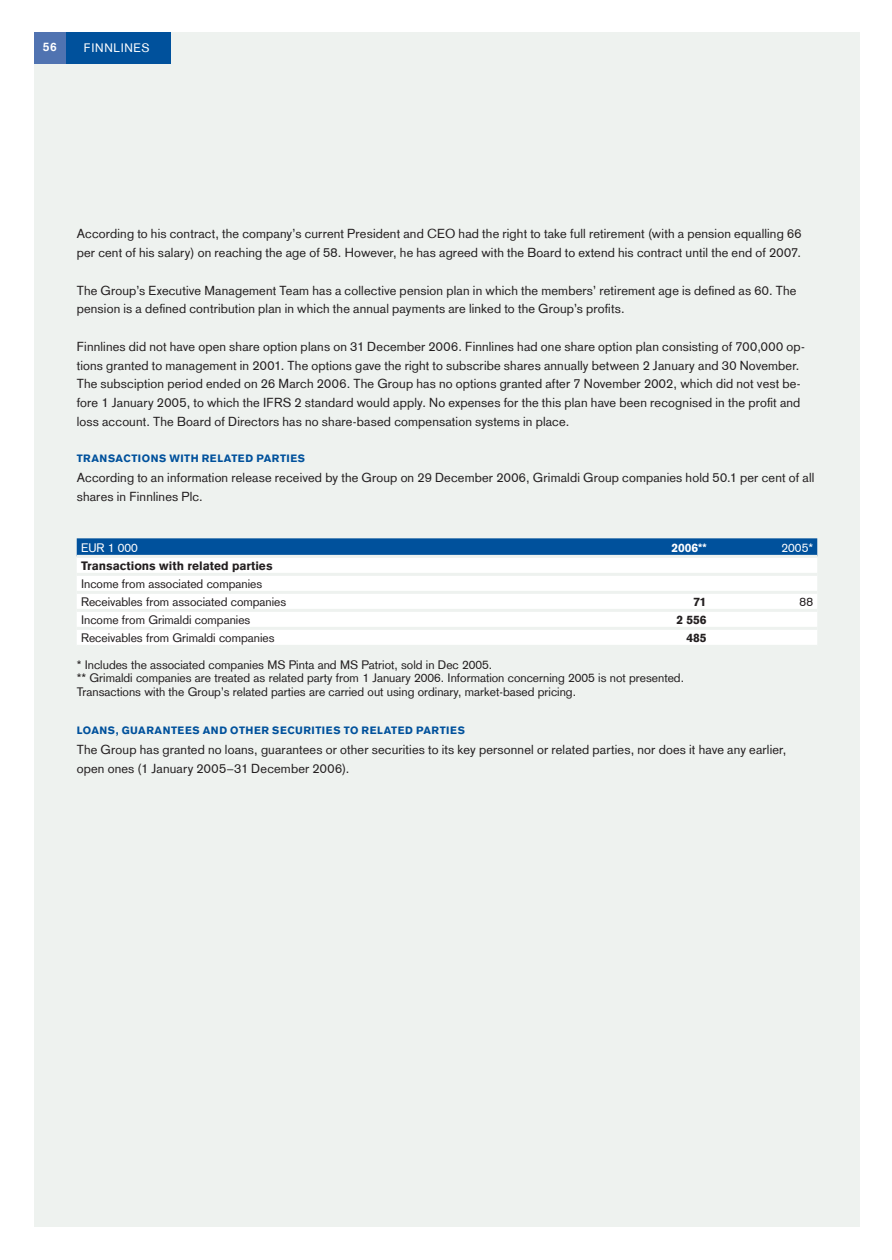
<style>
.page{position:relative;width:892px;height:1260px;background:#fff}
.page>*{position:absolute;margin:0;border:0;box-sizing:border-box;transform-origin:0 0}
.t1{font:12.75px/18.8px "Basic Commercial LT Com";letter-spacing:.01em;color:#231f20}
.t2{font:12px/13.5px "Basic Commercial LT Com";color:#231f20}
.t3{font:900 12px "Basic Commercial LT Com";color:#231f20}
.t4{font:12px "Basic Commercial LT Com";letter-spacing:.05em;color:#fff}
.t5{font:900 12px "Basic Commercial LT Com";color:#fff}
.t6{font:700 12px "Basic Commercial LT Com";color:#fff}
.t7{font:900 10.5px "Basic Commercial LT Com";letter-spacing:.045em;color:#00519c}
</style>
<div class="page">
<div style="left:34px;top:33px;width:825px;height:1194px;background:#eef2ef"></div>
<div style="left:64px;top:33px;width:107px;height:31px;background:#00519c"></div>
<div style="left:34px;top:33px;width:32px;height:31px;background:#5073b1"></div>
<svg style="left:77px;top:538px;width:740px;height:17px;background:#06559e"></svg>
<div style="left:77px;top:558px;width:740px;height:87px;background:#fff"></div>
<hr style="left:77px;top:573px;width:740px;height:3px;background:#eef2ef">
<hr style="left:77px;top:591px;width:740px;height:3px;background:#eef2ef">
<hr style="left:77px;top:609px;width:740px;height:3px;background:#eef2ef">
<hr style="left:77px;top:627px;width:740px;height:3px;background:#eef2ef">
<p class="t6" style="left:43px;top:40px;width:15px">56</p>
<p class="t4" style="left:84px;top:40px;width:67px">FINNLINES</p>
<p class="t1" style="left:77px;top:224px;width:726px">According to his contract, the company’s current President and CEO had the right to take full retirement (with a pension equalling 66 per cent of his salary) on reaching the age of 58. However, he has agreed with the Board to extend his contract until the end of 2007.</p>
<p class="t1" style="left:77px;top:281px;width:721px">The Group’s Executive Management Team has a collective pension plan in which the members’ retirement age is defined as 60. The pension is a defined contribution plan in which the annual payments are linked to the Group’s profits.</p>
<p class="t1" style="left:77px;top:337px;width:729px">Finnlines did not have open share option plans on 31 December 2006. Finnlines had one share option plan consisting of 700,000 op&shy;tions granted to management in 2001. The options gave the right to subscribe shares annually between 2 January and 30 November.<br>The subsciption period ended on 26 March 2006. The Group has no options granted after 7 November 2002, which did not vest be&shy;fore 1 January 2005, to which the IFRS 2 standard would apply. No expenses for the this plan have been recognised in the profit and loss account. The Board of Directors has no share-based compensation systems in place.</p>
<p class="t7" style="left:77px;top:452px;width:230px">TRANSACTIONS WITH RELATED PARTIES</p>
<p class="t1" style="left:77px;top:468px;width:738px">According to an information release received by the Group on 29 December 2006, Grimaldi Group companies hold 50.1 per cent of all shares in Finnlines Plc.</p>
<p class="t4" style="left:81px;top:541px;width:58px">EUR 1 000</p>
<p class="t5" style="left:671px;top:541px;width:37px">2006**</p>
<p class="t4" style="left:781px;top:541px;width:33px">2005*</p>
<p class="t3" style="left:81px;top:559px;width:193px">Transactions with related parties</p>
<p class="t2" style="left:81px;top:575px;width:207px;line-height:18px">Income from associated companies<br>Receivables from associated companies</p>
<p class="t3" style="left:693px;top:595px;width:15px">71</p>
<p class="t2" style="left:799px;top:595px;width:15px">88</p>
<p class="t2" style="left:81px;top:613px;width:171px">Income from Grimaldi companies</p>
<p class="t3" style="left:676px;top:613px;width:32px">2 556</p>
<p class="t2" style="left:81px;top:631px;width:195px">Receivables from Grimaldi companies</p>
<p class="t3" style="left:686px;top:631px;width:22px">485</p>
<p class="t2" style="left:77px;top:658px;width:608px">* Includes the associated companies MS Pinta and MS Patriot, sold in Dec 2005.<br>** Grimaldi companies are treated as related party from 1 January 2006. Information concerning 2005 is not presented.<br>Transactions with the Group’s related parties are carried out using ordinary, market-based pricing.</p>
<p class="t7" style="left:77px;top:724px;width:389px">LOANS, GUARANTEES AND OTHER SECURITIES TO RELATED PARTIES</p>
<p class="t1" style="left:77px;top:740px;width:711px">The Group has granted no loans, guarantees or other securities to its key personnel or related parties, nor does it have any earlier, open ones (1 January 2005–31 December 2006).</p>
</div>
